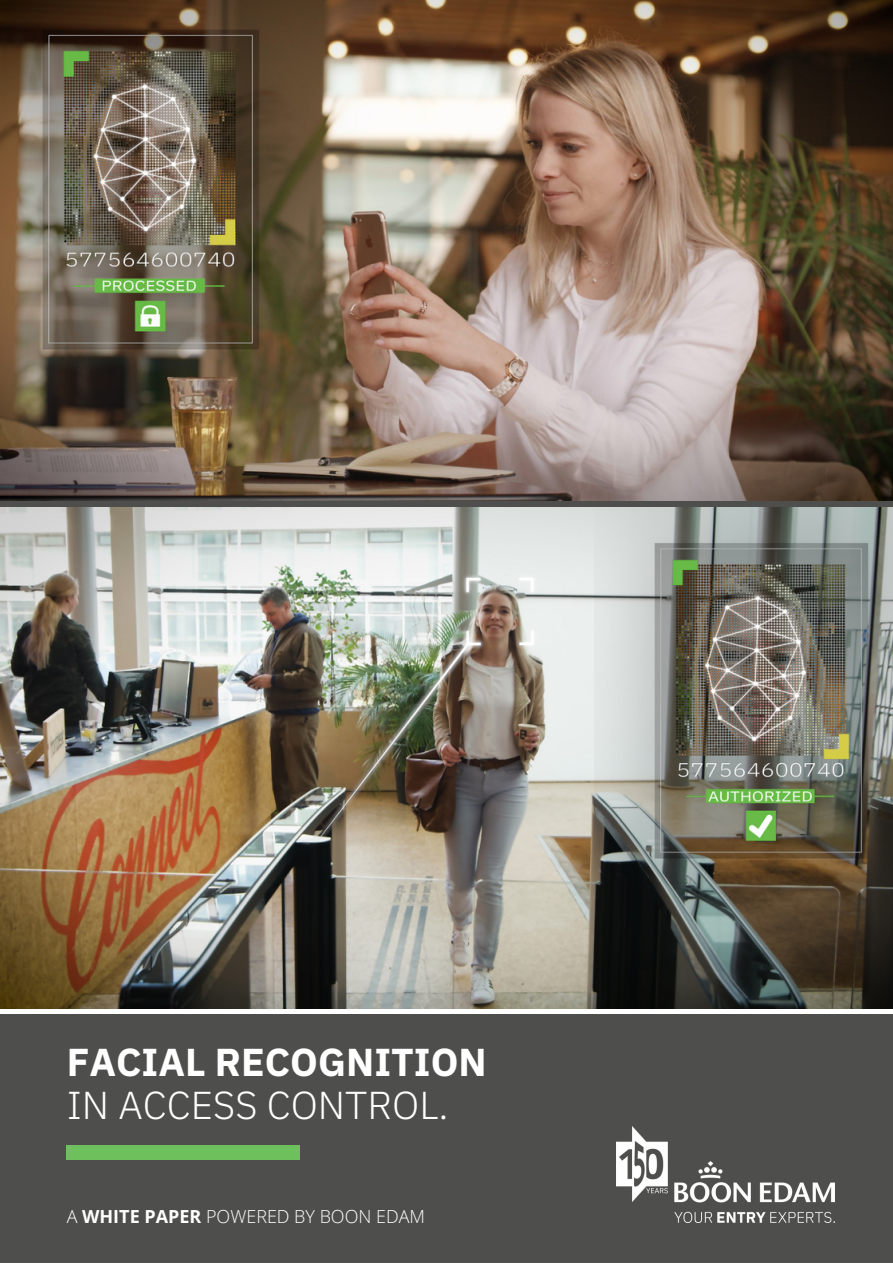
<style>
.page{position:relative;width:893px;height:1264px;background:#fff}
.page>*{position:absolute;margin:0;border:0;box-sizing:border-box;transform-origin:0 0}
.t1{font:700 39px "IBM Plex Sans";color:#fff}
.t2{font:300 39px "IBM Plex Sans";color:#fff}
.t3{font:300 18px "Open Sans";color:#fff}
.s1{font-weight:700}
</style>
<div class="page">
<div style="left:0;top:1014px;width:892px;height:248px;background:#4e4e4c"></div>
<div style="left:0;top:480px;width:892px;height:40px;background:#4e4e4c"></div>
<img style="left:0;top:0;width:892px;height:500px">
<img style="left:0;top:507px;width:892px;height:501px">
<img style="left:616px;top:1126px;width:218px;height:96px">
<div style="left:67px;top:1145px;width:232px;height:14px;background:#6ec05d"></div>
<h1 class="t1" style="left:67px;top:1036px;width:421px">FACIAL RECOGNITION</h1>
<h1 class="t2" style="left:67px;top:1078px;width:383px">IN ACCESS CONTROL.</h1>
<p class="t3" style="left:67px;top:1203px;width:360px">A <span class="s1">WHITE PAPER</span> POWERED BY BOON EDAM</p>
</div>
